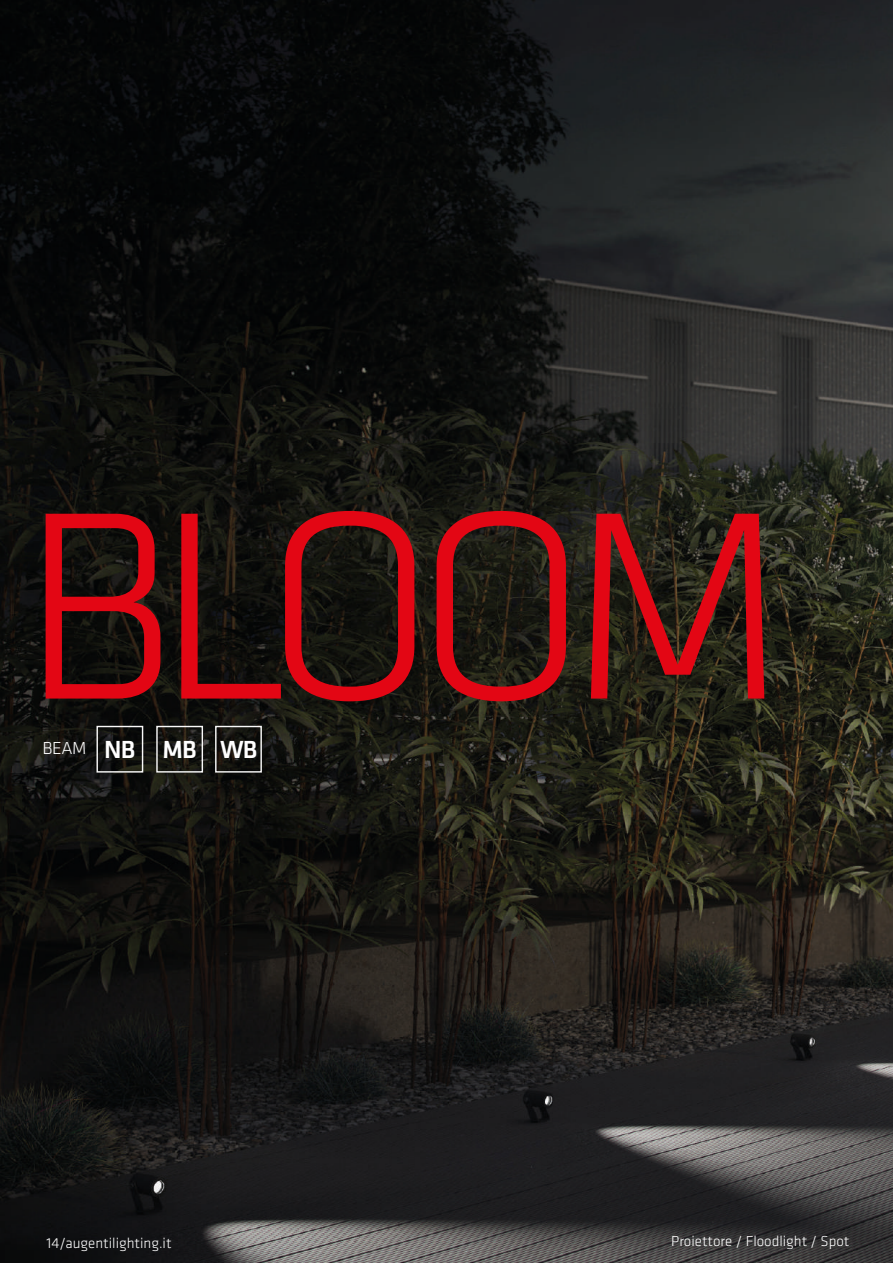
<style>
.page{position:relative;width:893px;height:1263px;background:#fff}
.page>*{position:absolute;margin:0;border:0;box-sizing:border-box;transform-origin:0 0}
.t1{font:300 277.5px "Klavika";letter-spacing:-.07em;color:#e30614}
.t2{font:500 25.65px "Klavika";color:#fff}
.t3{font:300 15px "Klavika";color:#fff}
.s1{font-weight:300;font-size:18px}
</style>
<div class="page">
<img style="left:0;top:0;width:893px;height:1263px">
<div style="left:96px;top:726px;width:47px;height:46px;border:1px solid #f9f9f9"></div>
<div style="left:156px;top:726px;width:47px;height:46px;border:1px solid #f9f9f9"></div>
<div style="left:215px;top:726px;width:47px;height:46px;border:1px solid #f9f9f9"></div>
<h1 class="t1" style="left:21px;top:455px;width:769px">BLOOM</h1>
<h2 class="t2" style="left:43px;top:735px;width:216px"><span class="s1">BEAM</span> NB MB WB</h2>
<p class="t3" style="left:47px;top:1234px;width:127px">14/augentilighting.it</p>
<p class="t3" style="left:671px;top:1233px;width:180px">Proiettore / Floodlight / Spot</p>
</div>
